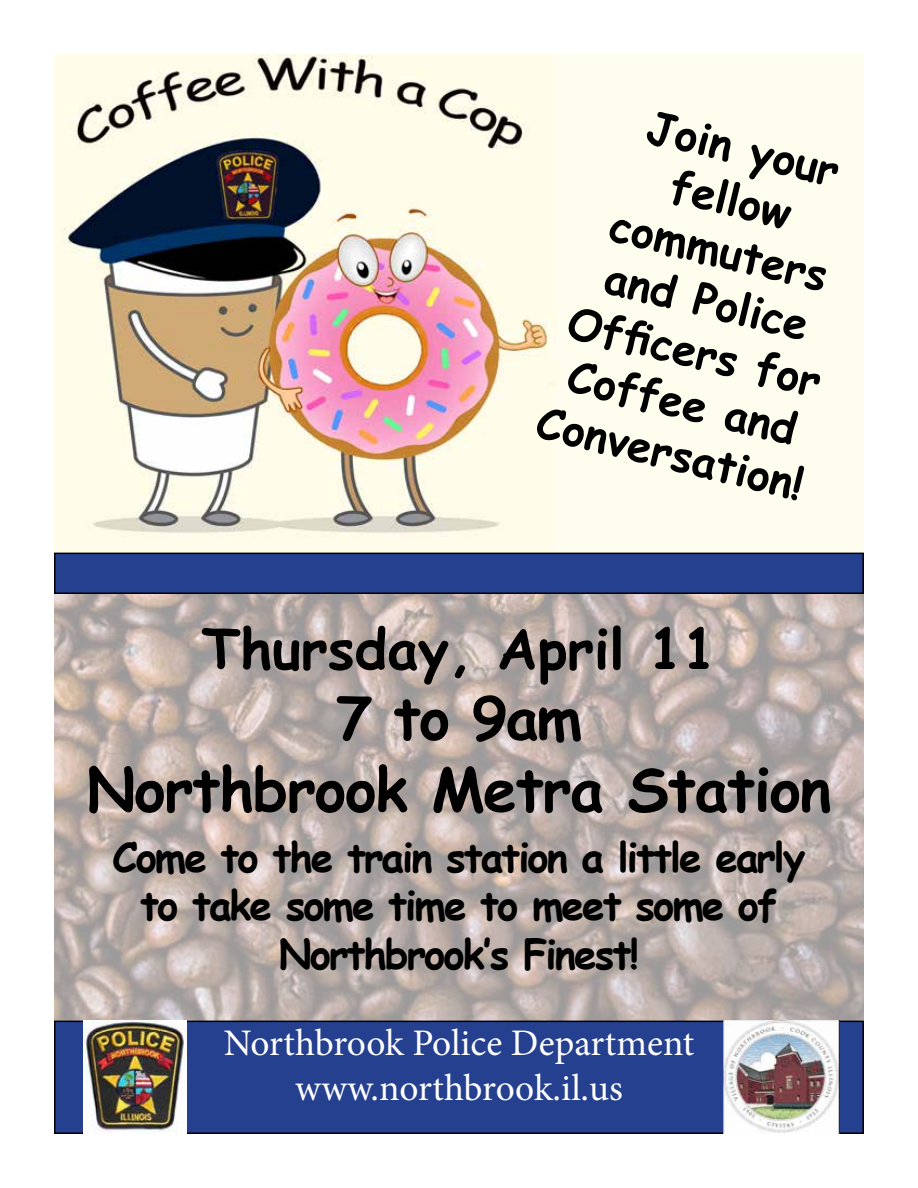
<style>
.page{position:relative;width:918px;height:1188px;background:#fff}
.page>*{position:absolute;margin:0;border:0;box-sizing:border-box;transform-origin:0 0}
.t1{font:700 60px "Comic Sans MS";letter-spacing:-.02em;color:#000}
.t2{font:700 58.5px "Comic Sans MS";color:#000}
.t3{font:700 55.5px "Comic Sans MS";color:#000}
.t4{font:700 43.5px/52.2px "Comic Sans MS";color:#000;text-align:center}
.t5{font:700 40.5px/48.6px "Comic Sans MS";letter-spacing:-.05em;color:#000;text-align:center}
.t6{font:37.5px/45px "Minion Pro";color:#fff;text-align:center}
</style>
<div class="page">
<div style="left:562px;top:54px;width:302px;height:499px;background:#fffdee"></div>
<img style="left:54px;top:594px;width:810px;height:427px">
<img style="left:54px;top:54px;width:508px;height:499px">
<div style="left:55px;top:553px;width:808px;height:40px;background:#25408f"></div>
<div style="left:54px;top:553px;width:810px;height:41px;border:2px solid #000"></div>
<div style="left:55px;top:1021px;width:808px;height:112px;background:#25408f"></div>
<div style="left:54px;top:1021px;width:810px;height:113px;border:2px solid #000"></div>
<img style="left:84px;top:1021px;width:102px;height:113px">
<img style="left:724px;top:1021px;width:116px;height:113px">
<p class="t4" style="left:614px;top:90px;width:274px;rotate:13deg">Join your fellow commuters and Police<br>Offi cers for<br>Coffee and<br>Conversation!</p>
<h3 class="t3" style="left:202px;top:608px;width:516px">Thursday, April 11</h3>
<h2 class="t2" style="left:336px;top:675px;width:248px">7 to 9am</h2>
<h1 class="t1" style="left:87px;top:745px;width:746px">Northbrook Metra Station</h1>
<p class="t5" style="left:113px;top:831px;width:694px">Come to the train station a little early to take some time to meet some of<br>Northbrook’s Finest!</p>
<p class="t6" style="left:224px;top:1021px;width:472px">Northbrook Police Department www.northbrook.il.us</p>
</div>
